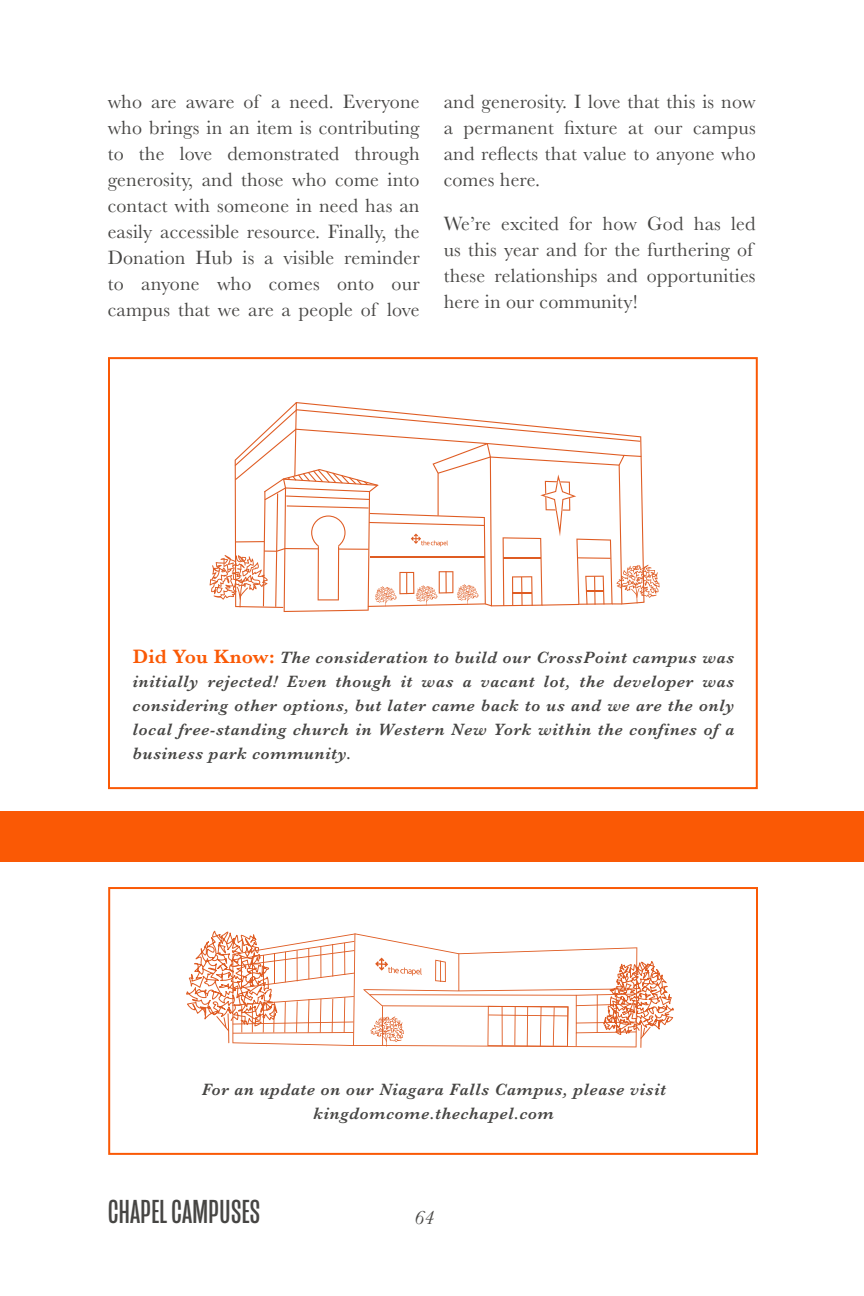
<style>
.page{position:relative;width:864px;height:1296px;background:#fff}
.page>*{position:absolute;margin:0;border:0;box-sizing:border-box;transform-origin:0 0}
.t1{font:34px "Mongoose";letter-spacing:.01em;color:#464543}
.KC_Body_Copy{font:20px/26px "Baskerville";letter-spacing:.01em;color:#464543;text-align:justify}
.t2{font:italic 20px "Baskerville";color:#464543}
.KC_Body_Copy-2{font:italic 600 17px/24px "Baskerville";letter-spacing:.04em;color:#464543;text-align:justify}
.s1{font-style:normal;font-size:20px;color:#fa5905}
</style>
<div class="page">
<div style="left:108px;top:357px;width:650px;height:432px;border:2px solid #fa5905"></div>
<div style="left:108px;top:887px;width:650px;height:268px;border:2px solid #fa5905"></div>
<svg style="left:186px;top:930px;width:488px;height:118px"></svg>
<div style="left:0;top:812px;width:864px;height:50px;background:#fa5905"></div>
<svg style="left:210px;top:402px;width:450px;height:210px"></svg>
<p class="KC_Body_Copy" style="left:108px;top:89px;width:314px">who are aware of a need. Everyone who brings in an item is contributing to the love demonstrated through generosity, and those who come into contact with someone in need has an easily accessible resource. Finally, the Donation Hub is a visible reminder to anyone who comes onto our campus that we are a people of love</p>
<p class="KC_Body_Copy" style="left:444px;top:89px;width:313px">and generosity. I love that this is now a permanent fixture at our campus and reflects that value to anyone who comes here.</p>
<p class="KC_Body_Copy" style="left:444px;top:211px;width:313px;text-align:left">We’re excited for how God has led us this year and for the furthering of these relationships and opportunities here in our community!</p>
<p class="KC_Body_Copy-2" style="left:133px;top:646px;width:603px"><span class="s1">Did You Know:</span> The consideration to build our CrossPoint campus was initially rejected! Even though it was a vacant lot, the developer was considering other options, but later came back to us and we are the only local free-standing church in Western New York within the confines of a business park community.</p>
<p class="KC_Body_Copy-2" style="left:202px;top:1078px;width:466px;text-align:center">For an update on our Niagara Falls Campus, please visit kingdomcome.thechapel.com</p>
<p class="t1" style="left:108px;top:1192px;width:154px">CHAPEL CAMPUSES</p>
<p class="t2" style="left:414px;top:1204px;width:21px">64</p>
</div>
